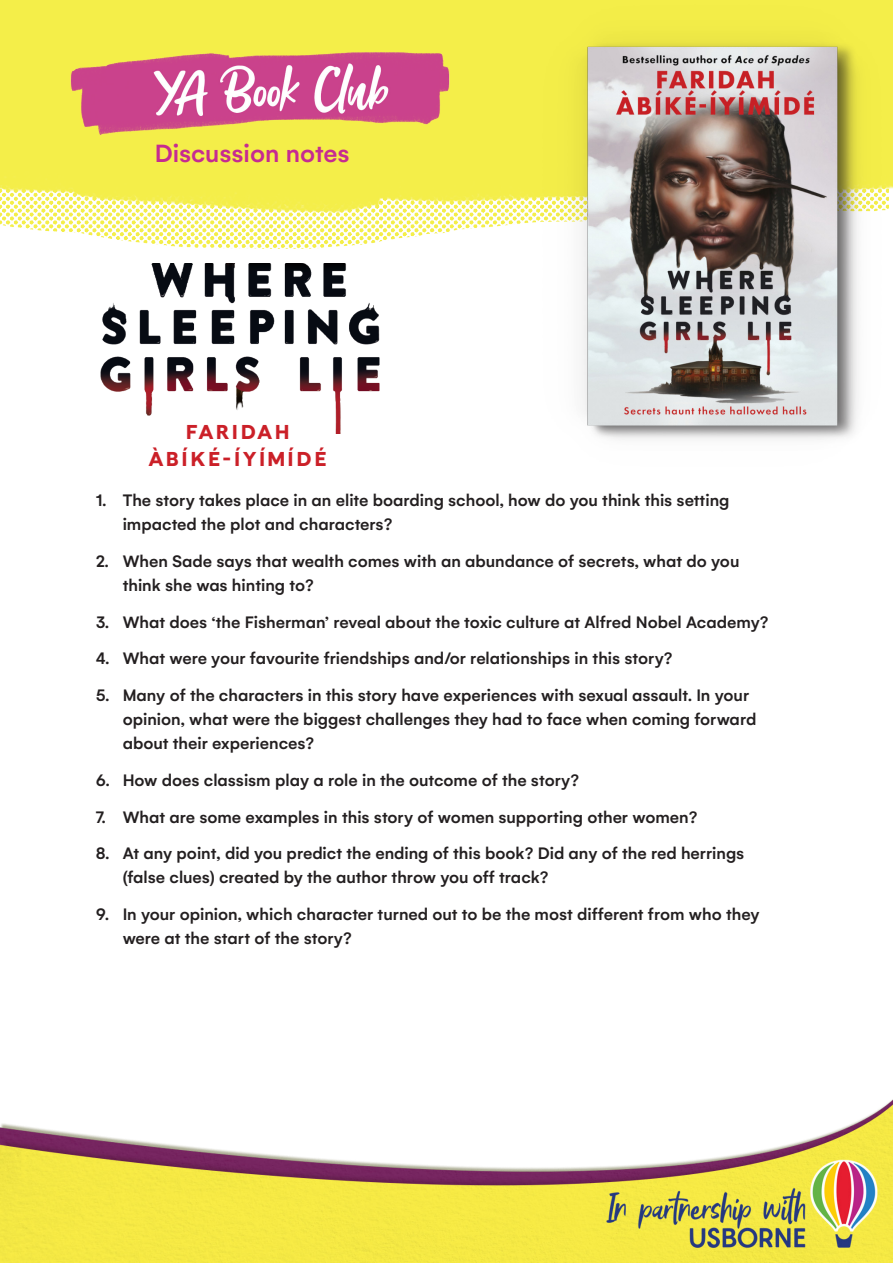
<style>
.page{position:relative;width:893px;height:1263px;background:#fff}
.page>*{position:absolute;margin:0;border:0;box-sizing:border-box;transform-origin:0 0}
.t1{font:500 27px "Gelion";color:#c62b91}
.t2{font:700 21.9px/26.2px "Gelion";letter-spacing:.1em;color:#cb2028;text-align:center}
.t3{font:500 18px/24px "Gelion";color:#231f20}
</style>
<div class="page">
<img style="left:0;top:0;width:502px;height:264px">
<img style="left:55px;top:47px;width:409px;height:91px">
<img style="left:0;top:1099px;width:893px;height:164px">
<img style="left:502px;top:0;width:391px;height:440px">
<img style="left:100px;top:264px;width:280px;height:170px">
<h1 class="t1" style="left:155px;top:137px;width:196px">Discussion notes</h1>
<p class="t2" style="left:149px;top:420px;width:180px">FARIDAH<br>ÀBÍKÉ-ÍYÍMÍDÉ</p>
<p class="t3" style="left:123px;top:488px;width:608px;text-indent:-27px">1. The story takes place in an elite boarding school, how do you think this setting impacted the plot and characters?</p>
<p class="t3" style="left:123px;top:549px;width:618px;text-indent:-27px">2. When Sade says that wealth comes with an abundance of secrets, what do you think she was hinting to?</p>
<p class="t3" style="left:96px;top:610px;width:674px">3. What does ‘the Fisherman’ reveal about the toxic culture at Alfred Nobel Academy?</p>
<p class="t3" style="left:96px;top:646px;width:578px">4. What were your favourite friendships and/or relationships in this story?</p>
<p class="t3" style="left:123px;top:683px;width:635px;text-indent:-27px">5. Many of the characters in this story have experiences with sexual assault. In your opinion, what were the biggest challenges they had to face when coming forward about their experiences?</p>
<p class="t3" style="left:96px;top:768px;width:485px">6. How does classism play a role in the outcome of the story?</p>
<p class="t3" style="left:96px;top:805px;width:603px">7. What are some examples in this story of women supporting other women?</p>
<p class="t3" style="left:123px;top:841px;width:623px;text-indent:-27px">8. At any point, did you predict the ending of this book? Did any of the red herrings (false clues) created by the author throw you off track?</p>
<p class="t3" style="left:123px;top:902px;width:638px;text-indent:-27px">9. In your opinion, which character turned out to be the most different from who they were at the start of the story?</p>
</div>
